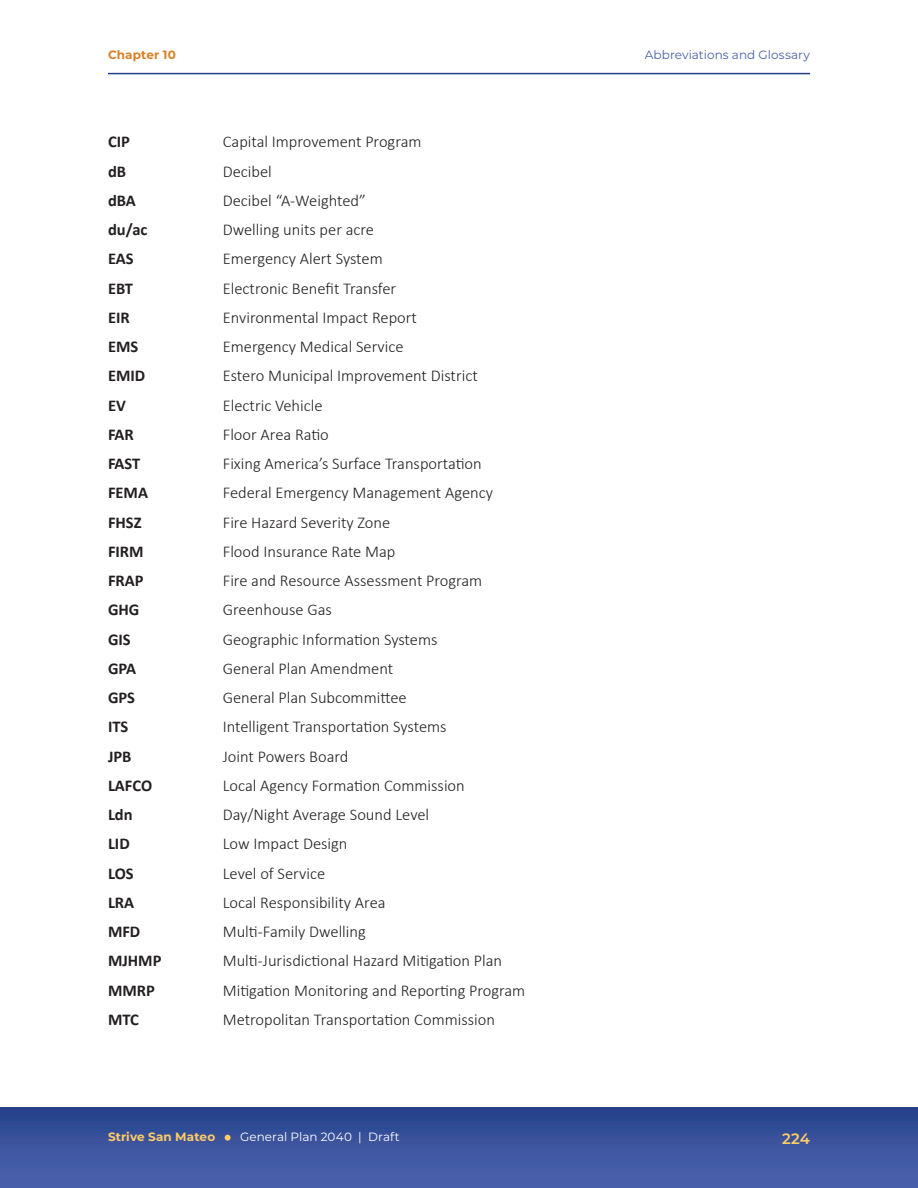
<style>
.page{position:relative;width:918px;height:1188px;background:#fff}
.page>*{position:absolute;margin:0;border:0;box-sizing:border-box;transform-origin:0 0}
.Normal_Gloss{font:300 16.5px "Calibri";color:#231f20}
.Normal_Gloss-2{font:700 16.5px "Calibri";color:#231f20}
.t1{font:600 15px "Montserrat";color:#fc6}
.t2{font:12px "Montserrat";letter-spacing:.005em;color:#4860ac}
.t3{font:12px "Montserrat";letter-spacing:.005em;color:#fff}
.t4{font:700 12px "Montserrat";letter-spacing:.01em;color:#fc6}
.t5{font:700 12px "Montserrat";letter-spacing:.005em;color:#d87f27}
</style>
<div class="page">
<div style="left:0;top:1107px;width:918px;height:81px;background:linear-gradient(to bottom,#28438c,#4e65b0)"></div>
<svg style="left:225px;top:1135px;width:6px;height:6px"></svg>
<hr style="left:108px;top:73px;width:702px;height:1px;background:#233d88">
<p class="t5" style="left:108px;top:46px;width:69px">Chapter 10</p>
<p class="t2" style="left:645px;top:47px;width:167px">Abbreviations and Glossary</p>
<p class="Normal_Gloss-2" style="left:108px;top:131px;width:23px">CIP</p>
<p class="Normal_Gloss" style="left:223px;top:132px;width:200px">Capital Improvement Program</p>
<p class="Normal_Gloss-2" style="left:108px;top:161px;width:20px">dB</p>
<p class="Normal_Gloss" style="left:223px;top:161px;width:51px">Decibel</p>
<p class="Normal_Gloss-2" style="left:108px;top:190px;width:29px">dBA</p>
<p class="Normal_Gloss" style="left:223px;top:190px;width:145px">Decibel “A-Weighted”</p>
<p class="Normal_Gloss-2" style="left:108px;top:219px;width:41px">du/ac</p>
<p class="Normal_Gloss" style="left:223px;top:219px;width:153px">Dwelling units per acre</p>
<p class="Normal_Gloss-2" style="left:108px;top:248px;width:27px">EAS</p>
<p class="Normal_Gloss" style="left:223px;top:249px;width:161px">Emergency Alert System</p>
<p class="Normal_Gloss-2" style="left:108px;top:278px;width:27px">EBT</p>
<p class="Normal_Gloss" style="left:223px;top:278px;width:175px">Electronic Benefit Transfer</p>
<p class="Normal_Gloss-2" style="left:108px;top:307px;width:23px">EIR</p>
<p class="Normal_Gloss" style="left:223px;top:307px;width:196px">Environmental Impact Report</p>
<p class="Normal_Gloss-2" style="left:108px;top:336px;width:32px">EMS</p>
<p class="Normal_Gloss" style="left:223px;top:336px;width:182px">Emergency Medical Service</p>
<p class="Normal_Gloss-2" style="left:108px;top:365px;width:39px">EMID</p>
<p class="Normal_Gloss" style="left:223px;top:366px;width:257px">Estero Municipal Improvement District</p>
<p class="Normal_Gloss-2" style="left:108px;top:395px;width:19px">EV</p>
<p class="Normal_Gloss" style="left:223px;top:395px;width:101px">Electric Vehicle</p>
<p class="Normal_Gloss-2" style="left:108px;top:424px;width:27px">FAR</p>
<p class="Normal_Gloss" style="left:223px;top:424px;width:108px">Floor Area Ratio</p>
<p class="Normal_Gloss-2" style="left:108px;top:453px;width:34px">FAST</p>
<p class="Normal_Gloss" style="left:223px;top:453px;width:261px">Fixing America’s Surface Transportation</p>
<p class="Normal_Gloss-2" style="left:108px;top:482px;width:42px">FEMA</p>
<p class="Normal_Gloss" style="left:223px;top:483px;width:272px">Federal Emergency Management Agency</p>
<p class="Normal_Gloss-2" style="left:108px;top:512px;width:35px">FHSZ</p>
<p class="Normal_Gloss" style="left:223px;top:512px;width:169px">Fire Hazard Severity Zone</p>
<p class="Normal_Gloss-2" style="left:108px;top:541px;width:37px">FIRM</p>
<p class="Normal_Gloss" style="left:223px;top:541px;width:174px">Flood Insurance Rate Map</p>
<p class="Normal_Gloss-2" style="left:108px;top:570px;width:37px">FRAP</p>
<p class="Normal_Gloss" style="left:223px;top:570px;width:261px">Fire and Resource Assessment Program</p>
<p class="Normal_Gloss-2" style="left:108px;top:599px;width:33px">GHG</p>
<p class="Normal_Gloss" style="left:223px;top:600px;width:111px">Greenhouse Gas</p>
<p class="Normal_Gloss-2" style="left:108px;top:629px;width:24px">GIS</p>
<p class="Normal_Gloss" style="left:223px;top:629px;width:216px">Geographic Information Systems</p>
<p class="Normal_Gloss-2" style="left:108px;top:658px;width:30px">GPA</p>
<p class="Normal_Gloss" style="left:223px;top:658px;width:172px">General Plan Amendment</p>
<p class="Normal_Gloss-2" style="left:108px;top:687px;width:29px">GPS</p>
<p class="Normal_Gloss" style="left:223px;top:687px;width:186px">General Plan Subcommittee</p>
<p class="Normal_Gloss-2" style="left:108px;top:716px;width:22px">ITS</p>
<p class="Normal_Gloss" style="left:223px;top:717px;width:225px">Intelligent Transportation Systems</p>
<p class="Normal_Gloss-2" style="left:108px;top:746px;width:25px">JPB</p>
<p class="Normal_Gloss" style="left:223px;top:746px;width:127px">Joint Powers Board</p>
<p class="Normal_Gloss-2" style="left:108px;top:775px;width:46px">LAFCO</p>
<p class="Normal_Gloss" style="left:223px;top:775px;width:244px">Local Agency Formation Commission</p>
<p class="Normal_Gloss-2" style="left:108px;top:804px;width:26px">Ldn</p>
<p class="Normal_Gloss" style="left:223px;top:804px;width:208px">Day/Night Average Sound Level</p>
<p class="Normal_Gloss-2" style="left:108px;top:833px;width:23px">LID</p>
<p class="Normal_Gloss" style="left:223px;top:834px;width:126px">Low Impact Design</p>
<p class="Normal_Gloss-2" style="left:108px;top:863px;width:27px">LOS</p>
<p class="Normal_Gloss" style="left:223px;top:863px;width:104px">Level of Service</p>
<p class="Normal_Gloss-2" style="left:108px;top:892px;width:28px">LRA</p>
<p class="Normal_Gloss" style="left:223px;top:892px;width:164px">Local Responsibility Area</p>
<p class="Normal_Gloss-2" style="left:108px;top:921px;width:34px">MFD</p>
<p class="Normal_Gloss" style="left:223px;top:921px;width:145px">Multi-Family Dwelling</p>
<p class="Normal_Gloss-2" style="left:108px;top:950px;width:55px">MJHMP</p>
<p class="Normal_Gloss" style="left:223px;top:951px;width:281px">Multi-Jurisdictional Hazard Mitigation Plan</p>
<p class="Normal_Gloss-2" style="left:108px;top:980px;width:48px">MMRP</p>
<p class="Normal_Gloss" style="left:223px;top:980px;width:304px">Mitigation Monitoring and Reporting Program</p>
<p class="Normal_Gloss-2" style="left:108px;top:1009px;width:32px">MTC</p>
<p class="Normal_Gloss" style="left:223px;top:1009px;width:274px">Metropolitan Transportation Commission</p>
<p class="t4" style="left:108px;top:1128px;width:109px">Strive San Mateo</p>
<p class="t3" style="left:240px;top:1128px;width:161px">General Plan 2040 | Draft</p>
<p class="t1" style="left:782px;top:1128px;width:29px">224</p>
</div>
